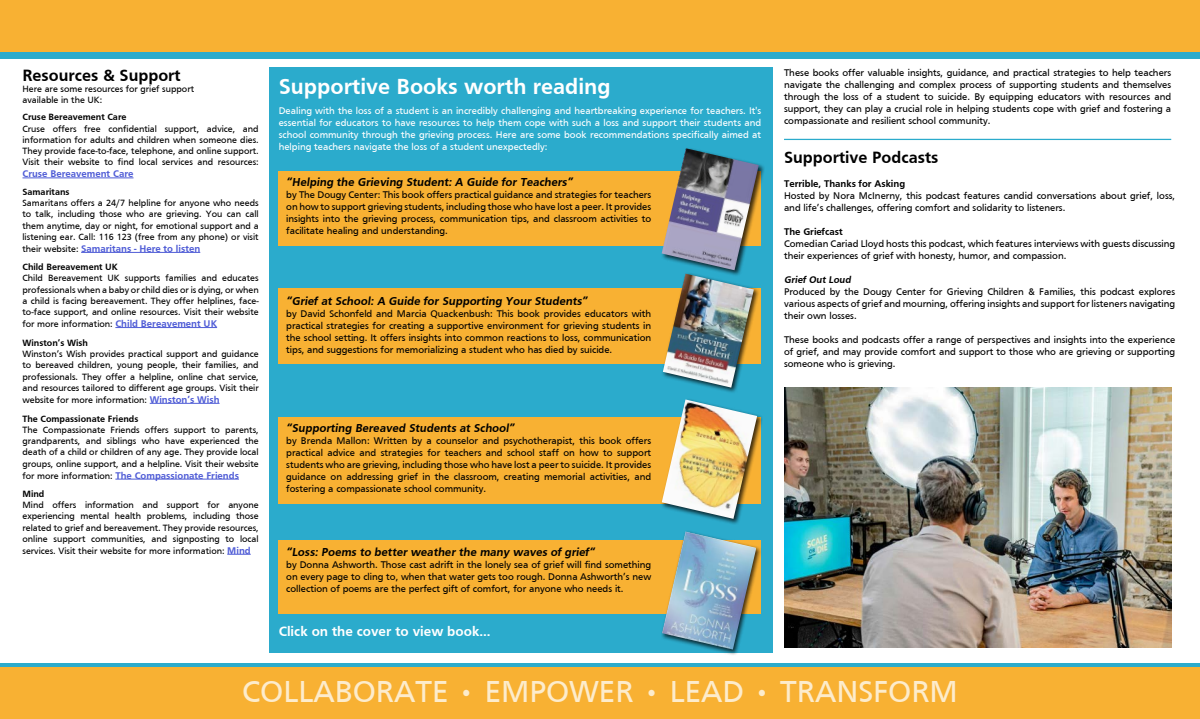
<style>
.page{position:relative;width:1200px;height:719px;background:#fff}
.page>*{position:absolute;margin:0;border:0;box-sizing:border-box;transform-origin:0 0}
.t1{font:31.25px "Frutiger";color:#fdeccc}
.t2{font:700 22.5px "Frutiger";color:#fff}
.t3{font:700 16.88px "Frutiger";color:#000}
.t4{font:700 14.06px "Frutiger";color:#fff}
.t5{font:700 11.88px "Frutiger";color:#000}
.t6{font:10px/12px "Frutiger";color:#000;text-align:justify}
.t7{font:10px/12px "Frutiger";color:#fff;text-align:justify}
.t8{font:700 10px "Frutiger";color:#4f5cd6}
.t9{font:700 10px "Frutiger";color:#000}
.t10{font:9.38px/11.4px "Frutiger";color:#000;text-align:justify}
.t11{font:700 9.38px "Frutiger";color:#000}
.s1{font-weight:400;font-size:9.38px;color:#000}
.s2{font-weight:700;font-size:10px;color:#4f5cd6}
</style>
<div class="page">
<div style="left:0;top:0;width:1200px;height:52px;background:#f8b133"></div>
<div style="left:0;top:52px;width:1200px;height:7px;background:#2babcc"></div>
<div style="left:0;top:666px;width:1200px;height:53px;background:#f8b133"></div>
<hr style="left:0;top:663px;width:1200px;height:3px;background:#2babcc">
<hr style="left:22px;top:178px;width:112px;height:1px;background:#4f5cd6">
<hr style="left:81px;top:252px;width:119px;height:1px;background:#4f5cd6">
<hr style="left:115px;top:327px;width:102px;height:1px;background:#4f5cd6">
<hr style="left:150px;top:403px;width:70px;height:1px;background:#4f5cd6">
<hr style="left:115px;top:479px;width:124px;height:1px;background:#4f5cd6">
<svg style="left:227px;top:554px;width:24px;height:1px"></svg>
<div style="left:269px;top:67px;width:503px;height:585px;background:#2babcc"></div>
<div style="left:279px;top:288px;width:482px;height:76px;background:#f8b133"></div>
<div style="left:279px;top:171px;width:482px;height:75px;background:#f8b133"></div>
<div style="left:661px;top:147px;width:104px;height:129px;background:#000;opacity:.75"></div>
<img style="left:662px;top:148px;width:97px;height:122px">
<div style="left:279px;top:417px;width:482px;height:87px;background:#f8b133"></div>
<div style="left:661px;top:398px;width:102px;height:127px;background:#000;opacity:.75"></div>
<img style="left:662px;top:399px;width:95px;height:120px">
<div style="left:279px;top:540px;width:482px;height:74px;background:#f8b133"></div>
<div style="left:661px;top:530px;width:102px;height:126px;background:#000;opacity:.75"></div>
<img style="left:662px;top:531px;width:94px;height:118px">
<div style="left:662px;top:272px;width:98px;height:122px;background:#000;opacity:.75"></div>
<img style="left:663px;top:274px;width:91px;height:113px">
<hr style="left:784px;top:139px;width:387px;height:1px;background:#2babcc">
<img style="left:784px;top:387px;width:387px;height:260px">
<h3 class="t3" style="left:22px;top:66px;width:160px">Resources &amp; Support</h3>
<p class="t10" style="left:22px;top:83px;width:173px;line-height:11.2px">Here are some resources for grief support available in the UK:</p>
<p class="t11" style="left:22px;top:112px;width:106px">Cruse Bereavement Care</p>
<p class="t10" style="left:22px;top:123px;width:238px;line-height:11.2px">Cruse offers free confidential support, advice, and information for adults and children when someone dies.<br>They provide face-to-face, telephone, and online support.<br>Visit their website to find local services and resources:</p>
<p class="t8" style="left:22px;top:168px;width:112px">Cruse Bereavement Care</p>
<p class="t11" style="left:22px;top:186px;width:49px">Samaritans</p>
<p class="t10" style="left:22px;top:197px;width:238px;line-height:11.2px">Samaritans offers a 24/7 helpline for anyone who needs to talk, including those who are grieving. You can call them anytime, day or night, for emotional support and a listening ear. Call: 116 123 (free from any phone) or visit</p>
<p class="t8" style="left:22px;top:243px;width:179px"><span class="s1">their website:</span> Samaritans - Here to listen</p>
<p class="t11" style="left:22px;top:261px;width:97px">Child Bereavement UK</p>
<p class="t10" style="left:22px;top:272px;width:238px">Child Bereavement UK supports families and educates professionals when a baby or child dies or is dying, or when a child is facing bereavement. They offer helplines, face&shy;to-face support, and online resources. Visit their website for more information: <span class="s2">Child Bereavement UK</span></p>
<p class="t11" style="left:22px;top:337px;width:67px">Winston’s Wish</p>
<p class="t10" style="left:22px;top:348px;width:238px">Winston’s Wish provides practical support and guidance to bereaved children, young people, their families, and professionals. They offer a helpline, online chat service, and resources tailored to different age groups. Visit their website for more information: <span class="s2">Winston’s Wish</span></p>
<p class="t11" style="left:22px;top:413px;width:117px">The Compassionate Friends</p>
<p class="t10" style="left:22px;top:424px;width:238px;line-height:11.2px">The Compassionate Friends offers support to parents, grandparents, and siblings who have experienced the death of a child or children of any age. They provide local groups, online support, and a helpline. Visit their website</p>
<p class="t8" style="left:22px;top:469px;width:218px"><span class="s1">for more information:</span> The Compassionate Friends</p>
<p class="t11" style="left:22px;top:488px;width:23px">Mind</p>
<p class="t10" style="left:22px;top:499px;width:238px">Mind offers information and support for anyone experiencing mental health problems, including those related to grief and bereavement. They provide resources, online support communities, and signposting to local services. Visit their website for more information: <span class="s2">Mind</span></p>
<h2 class="t2" style="left:279px;top:74px;width:333px">Supportive Books worth reading</h2>
<p class="t7" style="left:279px;top:104px;width:484px">Dealing with the loss of a student is an incredibly challenging and heartbreaking experience for teachers. It's essential for educators to have resources to help them cope with such a loss and support their students and school community through the grieving process. Here are some book recommendations specifically aimed at helping teachers navigate the loss of a student unexpectedly:</p>
<p class="t5" style="left:286px;top:175px;width:290px">“Helping the Grieving Student: A Guide for Teachers”</p>
<p class="t6" style="left:286px;top:189px;width:367px">by The Dougy Center: This book offers practical guidance and strategies for teachers on how to support grieving students, including those who have lost a peer. It provides insights into the grieving process, communication tips, and classroom activities to facilitate healing and understanding.</p>
<p class="t5" style="left:286px;top:294px;width:305px">“Grief at School: A Guide for Supporting Your Students”</p>
<p class="t6" style="left:286px;top:307px;width:367px">by David Schonfeld and Marcia Quackenbush: This book provides educators with practical strategies for creating a supportive environment for grieving students in the school setting. It offers insights into common reactions to loss, communication tips, and suggestions for memorializing a student who has died by suicide.</p>
<p class="t5" style="left:286px;top:421px;width:232px">“Supporting Bereaved Students at School”</p>
<p class="t6" style="left:286px;top:435px;width:367px">by Brenda Mallon: Written by a counselor and psychotherapist, this book offers practical advice and strategies for teachers and school staff on how to support students who are grieving, including those who have lost a peer to suicide. It provides guidance on addressing grief in the classroom, creating memorial activities, and fostering a compassionate school community.</p>
<p class="t5" style="left:286px;top:545px;width:312px">“Loss: Poems to better weather the many waves of grief“</p>
<p class="t6" style="left:286px;top:558px;width:367px">by Donna Ashworth. Those cast adrift in the lonely sea of grief will find something on every page to cling to, when that water gets too rough. Donna Ashworth’s new collection of poems are the perfect gift of comfort, for anyone who needs it.</p>
<h3 class="t4" style="left:279px;top:623px;width:213px">Click on the cover to view book...</h3>
<p class="t6" style="left:784px;top:67px;width:389px">These books offer valuable insights, guidance, and practical strategies to help teachers navigate the challenging and complex process of supporting students and themselves through the loss of a student to suicide. By equipping educators with resources and support, they can play a crucial role in helping students cope with grief and fostering a compassionate and resilient school community.</p>
<h3 class="t3" style="left:784px;top:148px;width:156px">Supportive Podcasts</h3>
<p class="t9" style="left:784px;top:178px;width:123px">Terrible, Thanks for Asking</p>
<p class="t6" style="left:784px;top:190px;width:393px">Hosted by Nora McInerny, this podcast features candid conversations about grief, loss, and life’s challenges, offering comfort and solidarity to listeners.</p>
<p class="t9" style="left:784px;top:226px;width:60px">The Griefcast</p>
<p class="t6" style="left:784px;top:238px;width:393px">Comedian Cariad Lloyd hosts this podcast, which features interviews with guests discussing their experiences of grief with honesty, humor, and compassion.</p>
<p class="t9" style="left:784px;top:274px;width:70px">Grief Out Loud</p>
<p class="t6" style="left:784px;top:286px;width:393px">Produced by the Dougy Center for Grieving Children &amp; Families, this podcast explores various aspects of grief and mourning, offering insights and support for listeners navigating their own losses.</p>
<p class="t6" style="left:784px;top:334px;width:393px">These books and podcasts offer a range of perspectives and insights into the experience of grief, and may provide comfort and support to those who are grieving or supporting someone who is grieving.</p>
<h1 class="t1" style="left:242px;top:674px;width:717px">COLLABORATE • EMPOWER • LEAD • TRANSFORM</h1>
</div>
